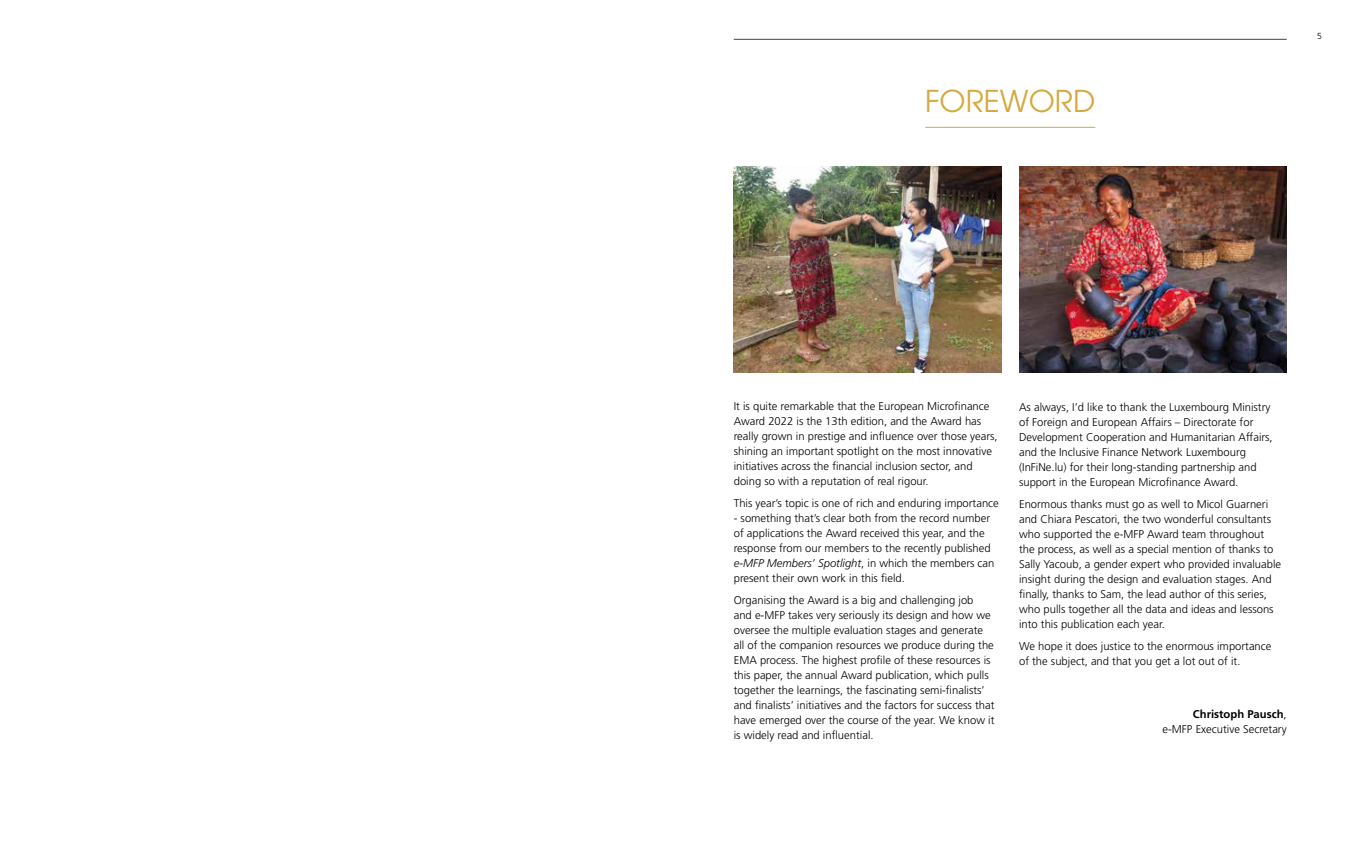
<style>
.page{position:relative;width:1347px;height:851px;background:#fff}
.page>*{position:absolute;margin:0;border:0;box-sizing:border-box;transform-origin:0 0}
.t1{font:30px "Avant Garde";color:#d5a93f}
.t2{font:300 11.25px/15px "Frutiger";color:#000}
.t3{font:300 8.75px "Frutiger";color:#000}
.s1{font-style:italic}
.s2{font-weight:700}
</style>
<div class="page">
<hr style="left:925px;top:127px;width:170px;height:1px;background:#d5a93f">
<img style="left:733px;top:167px;width:268px;height:205px">
<img style="left:1019px;top:167px;width:267px;height:205px">
<hr style="left:733px;top:39px;width:553px;height:1px;background:#424241">
<h1 class="t1" style="left:925px;top:83px;width:172px">FOREWORD</h1>
<p class="t3" style="left:1317px;top:31px;width:6px">5</p>
<p class="t2" style="left:733px;top:398px;width:265px">It is quite remarkable that the European Microfinance Award 2022 is the 13th edition, and the Award has really grown in prestige and influence over those years, shining an important spotlight on the most innovative initiatives across the financial inclusion sector, and doing so with a reputation of real rigour.</p>
<p class="t2" style="left:733px;top:495px;width:267px">This year’s topic is one of rich and enduring importance</p>
<p class="t2" style="left:733px;top:510px;width:262px">- something that’s clear both from the record number of applications the Award received this year, and the response from our members to the recently published <span class="s1">e-MFP Members’ Spotlight</span>, in which the members can present their own work in this field.</p>
<p class="t2" style="left:733px;top:592px;width:262px">Organising the Award is a big and challenging job<br>and e-MFP takes very seriously its design and how we oversee the multiple evaluation stages and generate all of the companion resources we produce during the EMA process. The highest profile of these resources is this paper, the annual Award publication, which pulls together the learnings, the fascinating semi-finalists’ and finalists’ initiatives and the factors for success that have emerged over the course of the year. We know it is widely read and influential.</p>
<p class="t2" style="left:1019px;top:399px;width:255px">As always, I’d like to thank the Luxembourg Ministry of Foreign and European Affairs – Directorate for Development Cooperation and Humanitarian Affairs, and the Inclusive Finance Network Luxembourg (InFiNe.lu) for their long-standing partnership and support in the European Microfinance Award.</p>
<p class="t2" style="left:1019px;top:496px;width:263px">Enormous thanks must go as well to Micol Guarneri and Chiara Pescatori, the two wonderful consultants who supported the e-MFP Award team throughout the process, as well as a special mention of thanks to Sally Yacoub, a gender expert who provided invaluable insight during the design and evaluation stages. And finally, thanks to Sam, the lead author of this series, who pulls together all the data and ideas and lessons into this publication each year.</p>
<p class="t2" style="left:1019px;top:638px;width:254px">We hope it does justice to the enormous importance of the subject, and that you get a lot out of it.</p>
<p class="t2" style="left:1162px;top:706px;width:126px;text-align:right"><span class="s2">Christoph Pausch</span>, e-MFP Executive Secretary</p>
</div>
